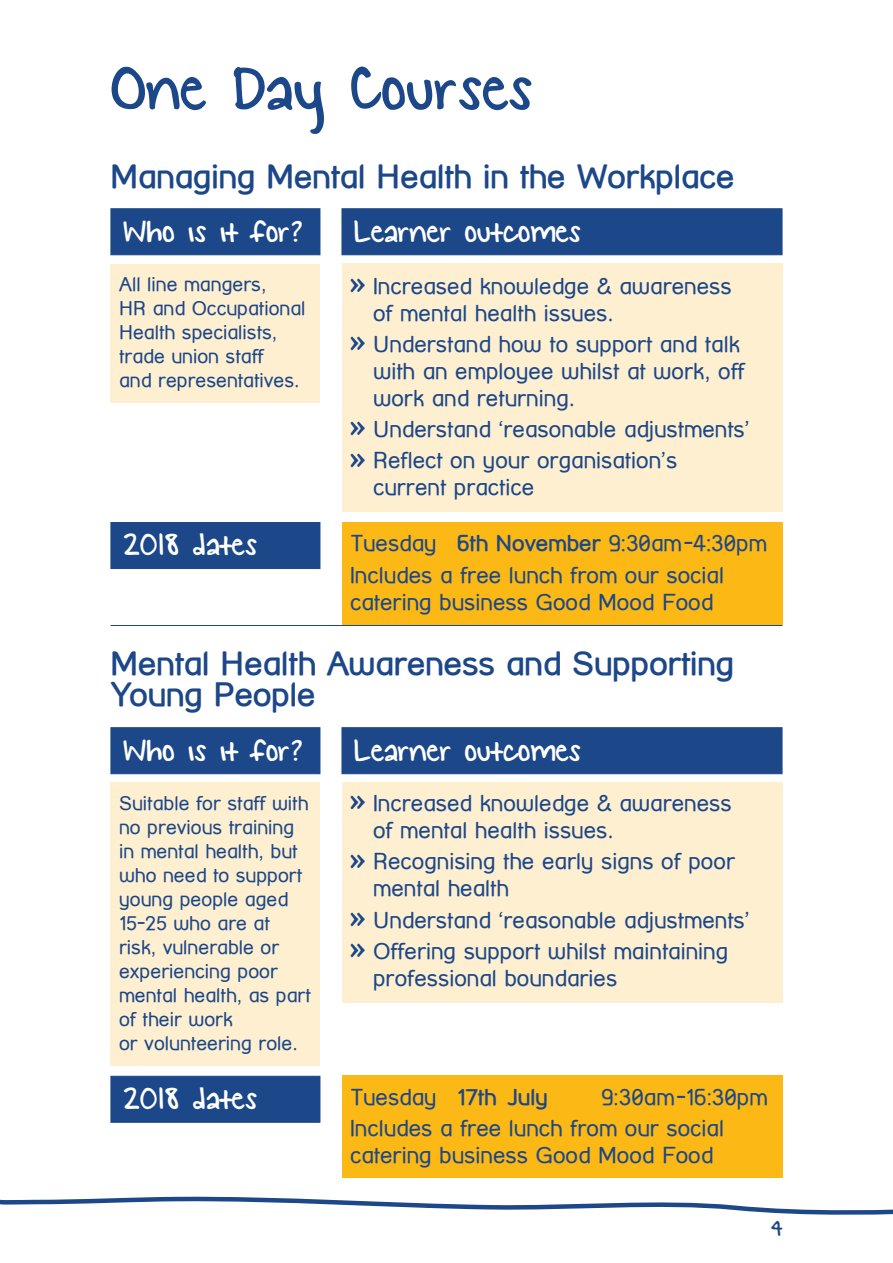
<style>
.page{position:relative;width:893px;height:1263px;background:#fff}
.page>*{position:absolute;margin:0;border:0;box-sizing:border-box;transform-origin:0 0}
.MIN_secondary_title{font:69px "KG Small Town Southern Girl";color:#1c4788}
.MIN_body_11_14_2mm{font:34.5px "KG Small Town Southern Girl";color:#fff}
.MIN_subheader_15_18{font:700 33px/31.5px "Street Corner";color:#1c4788}
.t1{font:24px "KG Small Town Southern Girl";color:#1c4788}
.MIN_body_11_14_1mm{font:22.5px/27px "Street Corner";color:#1c4788}
.MIN_body_11_14_2mm-2{font:22.5px/27px "Street Corner";color:#1c4788}
.MIN_body_11_14_2mm-3{font:700 22.5px "Street Corner";color:#1c4788}
.Who_is_it_for__para{font:19.5px/24px "Street Corner";color:#1c4788}
.s1{font-size:30px}
.s2{font-weight:700}
.s3{font-weight:400}
</style>
<div class="page">
<svg style="left:0;top:1196px;width:893px;height:19px"></svg>
<div style="left:111px;top:208px;width:209px;height:47px;background:#1c4788;border:1px solid #1c4788"></div>
<div style="left:111px;top:727px;width:209px;height:47px;background:#1c4788;border:1px solid #1c4788"></div>
<div style="left:111px;top:522px;width:209px;height:47px;background:#1c4788"></div>
<div style="left:111px;top:1076px;width:209px;height:47px;background:#1c4788;border:1px solid #1c4788"></div>
<div style="left:342px;top:208px;width:440px;height:47px;background:#1c4788;border:1px solid #1c4788"></div>
<div style="left:342px;top:727px;width:440px;height:47px;background:#1c4788;border:1px solid #1c4788"></div>
<div style="left:111px;top:264px;width:209px;height:139px;background:#feefd0"></div>
<div style="left:111px;top:783px;width:209px;height:283px;background:#feefd0"></div>
<div style="left:342px;top:264px;width:440px;height:248px;background:#feefd0"></div>
<div style="left:342px;top:783px;width:440px;height:220px;background:#feefd0"></div>
<div style="left:342px;top:522px;width:440px;height:102px;background:#fcb814"></div>
<div style="left:342px;top:1076px;width:440px;height:102px;background:#fcb814"></div>
<hr style="left:111px;top:625px;width:671px;height:1px;background:#1c4788">
<p class="MIN_secondary_title" style="left:111px;top:52px;width:424px">One Day Courses</p>
<p class="MIN_subheader_15_18" style="left:111px;top:161px;width:625px">Managing Mental Health in the Workplace</p>
<p class="MIN_body_11_14_2mm" style="left:123px;top:213px;width:181px">Who is it for?</p>
<p class="MIN_body_11_14_2mm" style="left:354px;top:213px;width:229px">Learner outcomes</p>
<p class="Who_is_it_for__para" style="left:119px;top:272px;width:188px">All line mangers,<br>HR and Occupational<br>Health specialists, trade union staff<br>and representatives.</p>
<p class="MIN_body_11_14_2mm" style="left:123px;top:526px;width:135px">2018 dates</p>
<p class="MIN_body_11_14_1mm" style="left:373px;top:272px;width:360px;text-indent:-23px"><span class="s1">»</span> Increased knowledge &amp; awareness of mental health issues.</p>
<p class="MIN_body_11_14_1mm" style="left:373px;top:330px;width:373px;text-indent:-23px"><span class="s1">»</span> Understand how to support and talk with an employee whilst at work, off work and returning.</p>
<p class="MIN_body_11_14_1mm" style="left:350px;top:416px;width:401px"><span class="s1">»</span> Understand ‘reasonable adjustments’</p>
<p class="MIN_body_11_14_1mm" style="left:373px;top:447px;width:306px;text-indent:-23px"><span class="s1">»</span> Reflect on your organisation’s current practice</p>
<p class="MIN_body_11_14_2mm-2" style="left:350px;top:530px;width:418px">Tuesday <span class="s2">6th November</span> 9:30am-4:30pm</p>
<p class="MIN_body_11_14_2mm-2" style="left:350px;top:561px;width:375px">Includes a free lunch from our social catering business Good Mood Food</p>
<p class="MIN_subheader_15_18" style="left:111px;top:647px;width:625px">Mental Health Awareness and Supporting<br>Young People</p>
<p class="MIN_body_11_14_2mm" style="left:123px;top:731px;width:181px">Who is it for?</p>
<p class="MIN_body_11_14_2mm" style="left:354px;top:731px;width:229px">Learner outcomes</p>
<p class="Who_is_it_for__para" style="left:119px;top:791px;width:193px">Suitable for staff with no previous training in mental health, but who need to support young people aged<br>15-25 who are at risk, vulnerable or experiencing poor mental health, as part of their work<br>or volunteering role.</p>
<p class="MIN_body_11_14_2mm" style="left:123px;top:1080px;width:135px">2018 dates</p>
<p class="MIN_body_11_14_1mm" style="left:373px;top:790px;width:360px;text-indent:-23px"><span class="s1">»</span> Increased knowledge &amp; awareness of mental health issues.</p>
<p class="MIN_body_11_14_1mm" style="left:373px;top:848px;width:363px;text-indent:-23px"><span class="s1">»</span> Recognising the early signs of poor mental health</p>
<p class="MIN_body_11_14_1mm" style="left:350px;top:906px;width:401px"><span class="s1">»</span> Understand ‘reasonable adjustments’</p>
<p class="MIN_body_11_14_1mm" style="left:373px;top:937px;width:357px;text-indent:-23px"><span class="s1">»</span> Offering support whilst maintaining professional boundaries</p>
<p class="MIN_body_11_14_2mm-3" style="left:350px;top:1084px;width:199px"><span class="s3">Tuesday</span> 17th July</p>
<p class="MIN_body_11_14_2mm-2" style="left:601px;top:1083px;width:168px">9:30am-16:30pm</p>
<p class="MIN_body_11_14_2mm-2" style="left:350px;top:1115px;width:375px">Includes a free lunch from our social catering business Good Mood Food</p>
<p class="t1" style="left:771px;top:1216px;width:13px">4</p>
</div>
